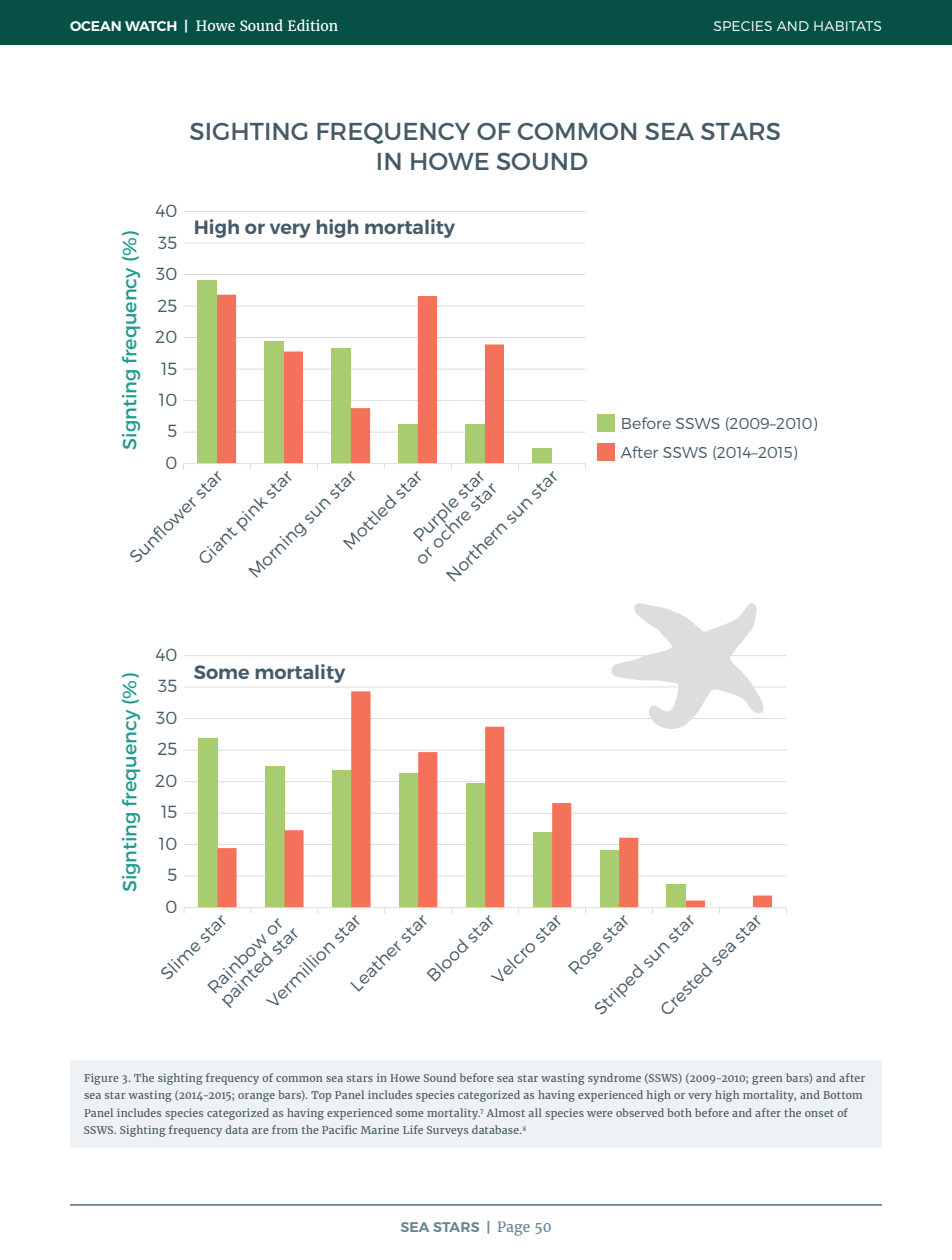
<style>
.page{position:relative;width:952px;height:1260px;background:#fff}
.page>*{position:absolute;margin:0;border:0;box-sizing:border-box;transform-origin:0 0}
.t1{font:24.5px/29.4px "Montserrat";color:#455a67;text-align:center}
.t2{font:19.25px "Montserrat";color:#1f9b90}
.t3{font:600 19.25px "Montserrat";color:#455a67}
.t4{font:300 17.5px/17.5px "Montserrat";letter-spacing:-.005em;color:#455a67}
.t5{font:300 15.75px/29.8px "Montserrat";color:#455a67}
.t6{font:14px "Merriweather";color:#fff}
.t7{font:300 14px "Montserrat";letter-spacing:.01em;color:#fff}
.t8{font:600 14px "Montserrat";color:#688594}
.t9{font:14px "Merriweather";color:#688594}
.t10{font:10.5px/17.5px "Merriweather";letter-spacing:.02em;color:#455a66}
.s1{font-family:"Montserrat";font-weight:600}
</style>
<div class="page">
<div style="left:0;top:0;width:952px;height:45px;background:#065045"></div>
<hr style="left:70px;top:1204px;width:812px;height:2px;background:#688594">
<hr style="left:184px;top:211px;width:401px;height:1px;background:#dcddde">
<hr style="left:184px;top:243px;width:401px;height:1px;background:#dcddde">
<hr style="left:184px;top:274px;width:401px;height:1px;background:#dcddde">
<hr style="left:184px;top:306px;width:401px;height:1px;background:#dcddde">
<hr style="left:184px;top:337px;width:401px;height:1px;background:#dcddde">
<hr style="left:184px;top:369px;width:401px;height:1px;background:#dcddde">
<hr style="left:184px;top:400px;width:401px;height:1px;background:#dcddde">
<hr style="left:184px;top:432px;width:401px;height:1px;background:#dcddde">
<hr style="left:184px;top:655px;width:603px;height:1px;background:#dcddde">
<hr style="left:184px;top:687px;width:603px;height:1px;background:#dcddde">
<hr style="left:184px;top:718px;width:603px;height:1px;background:#dcddde">
<hr style="left:184px;top:750px;width:603px;height:1px;background:#dcddde">
<hr style="left:184px;top:781px;width:603px;height:1px;background:#dcddde">
<hr style="left:184px;top:813px;width:603px;height:1px;background:#dcddde">
<hr style="left:184px;top:844px;width:603px;height:1px;background:#dcddde">
<hr style="left:184px;top:876px;width:603px;height:1px;background:#dcddde">
<div style="left:597px;top:414px;width:18px;height:17px;background:#a8cd71"></div>
<div style="left:597px;top:444px;width:18px;height:17px;background:#f37259"></div>
<div style="left:198px;top:280px;width:19px;height:184px;background:#a8cd71"></div>
<div style="left:533px;top:448px;width:19px;height:16px;background:#a8cd71"></div>
<svg style="left:217px;top:295px;width:287px;height:168px"></svg>
<hr style="left:184px;top:463px;width:401px;height:1px;background:#dcddde">
<div style="left:198px;top:738px;width:19px;height:170px;background:#a8cd71"></div>
<svg style="left:217px;top:691px;width:555px;height:216px"></svg>
<hr style="left:184px;top:907px;width:603px;height:1px;background:#dcddde">
<svg style="left:611px;top:603px;width:153px;height:127px"></svg>
<div style="left:70px;top:1061px;width:812px;height:87px;background:#eff2f4"></div>
<h3 class="t6" style="left:70px;top:16px;width:270px"><span class="s1">OCEAN WATCH |</span> Howe Sound Edition</h3>
<h3 class="t7" style="left:713px;top:17px;width:170px">SPECIES AND HABITATS</h3>
<h1 class="t1" style="left:190px;top:117px;width:593px">SIGHTING FREQUENCY OF COMMON SEA STARS<br>IN HOWE SOUND</h1>
<h2 class="t2" style="left:118px;top:450px;width:220px;rotate:-90deg">Signting frequency (%)</h2>
<h3 class="t4" style="left:155px;top:202px;width:23px">40</h3>
<h3 class="t4" style="left:158px;top:234px;width:21px">35</h3>
<h3 class="t4" style="left:156px;top:265px;width:23px">30</h3>
<h3 class="t4" style="left:157px;top:296px;width:21px">25</h3>
<h3 class="t4" style="left:155px;top:328px;width:24px">20</h3>
<h3 class="t4" style="left:161px;top:359px;width:18px">15</h3>
<h3 class="t4" style="left:159px;top:391px;width:20px">10</h3>
<h3 class="t4" style="left:167px;top:422px;width:11px">5</h3>
<h2 class="t3" style="left:194px;top:215px;width:263px">High or very high mortality</h2>
<h3 class="t4" style="left:165px;top:454px;width:13px">0</h3>
<h3 class="t4" style="left:126px;top:554px;width:125px;rotate:-45deg">Sunfl ower star</h3>
<h3 class="t4" style="left:245px;top:568px;width:145px;rotate:-45deg">M orning sun star</h3>
<h3 class="t4" style="left:340px;top:540px;width:105px;rotate:-45deg">M ottled star</h3>
<h3 class="t4" style="left:443px;top:572px;width:151px;rotate:-45deg">N orthern sun star</h3>
<h3 class="t4" style="left:195px;top:555px;width:127px;rotate:-45deg">G iant p ink star</h3>
<h3 class="t4" style="left:399px;top:543px;width:109px;text-align:right;rotate:-45deg">P urp le star or ochre star</h3>
<h2 class="t2" style="left:118px;top:892px;width:220px;rotate:-90deg">Signting frequency (%)</h2>
<h3 class="t4" style="left:155px;top:645px;width:23px">40</h3>
<h3 class="t4" style="left:158px;top:677px;width:21px">35</h3>
<h3 class="t4" style="left:156px;top:709px;width:23px">30</h3>
<h3 class="t4" style="left:157px;top:740px;width:21px">25</h3>
<h3 class="t4" style="left:155px;top:772px;width:24px">20</h3>
<h3 class="t4" style="left:161px;top:803px;width:18px">15</h3>
<h3 class="t4" style="left:159px;top:835px;width:20px">10</h3>
<h3 class="t4" style="left:167px;top:866px;width:11px">5</h3>
<h3 class="t4" style="left:165px;top:898px;width:13px">0</h3>
<h2 class="t3" style="left:194px;top:660px;width:153px">Some mortality</h2>
<h3 class="t5" style="left:621px;top:408px;width:198px">Before SSWS (2009–2010)<br>After SSWS (2014–2015)</h3>
<h3 class="t4" style="left:157px;top:971px;width:86px;rotate:-45deg">Slime star</h3>
<h3 class="t4" style="left:264px;top:998px;width:126px;rotate:-45deg">Vermillion star</h3>
<h3 class="t4" style="left:657px;top:1006px;width:137px;rotate:-45deg">C rested sea star</h3>
<h3 class="t4" style="left:591px;top:1006px;width:136px;rotate:-45deg">Strip ed sun star</h3>
<h3 class="t4" style="left:423px;top:972px;width:89px;rotate:-45deg">Blood star</h3>
<h3 class="t4" style="left:489px;top:974px;width:92px;rotate:-45deg">Velcro star</h3>
<h3 class="t4" style="left:565px;top:966px;width:79px;rotate:-45deg">R ose star</h3>
<h3 class="t4" style="left:347px;top:982px;width:102px;rotate:-45deg">Leather star</h3>
<h3 class="t4" style="left:204px;top:984px;width:105px;rotate:-45deg">R ainb ow or p ainted star</h3>
<p class="t10" style="left:84px;top:1069px;width:783px">Figure 3. The sighting frequency of common sea stars in Howe Sound before sea star wasting syndrome (SSWS) (2009-2010; green bars) and after sea star wasting (2014-2015; orange bars). Top Panel includes species categorized as having experienced high or very high mortality, and Bottom Panel includes species categorized as having experienced some mortality.<sup>7</sup> Almost all species were observed both before and after the onset of SSWS. Sighting frequency data are from the Pacific Marine Life Surveys database.<sup>8</sup></p>
<h3 class="t8" style="left:400px;top:1218px;width:52px">Sea Stars</h3>
<h3 class="t9" style="left:486px;top:1217px;width:67px"><span class="s1">|</span> Page 50</h3>
</div>
